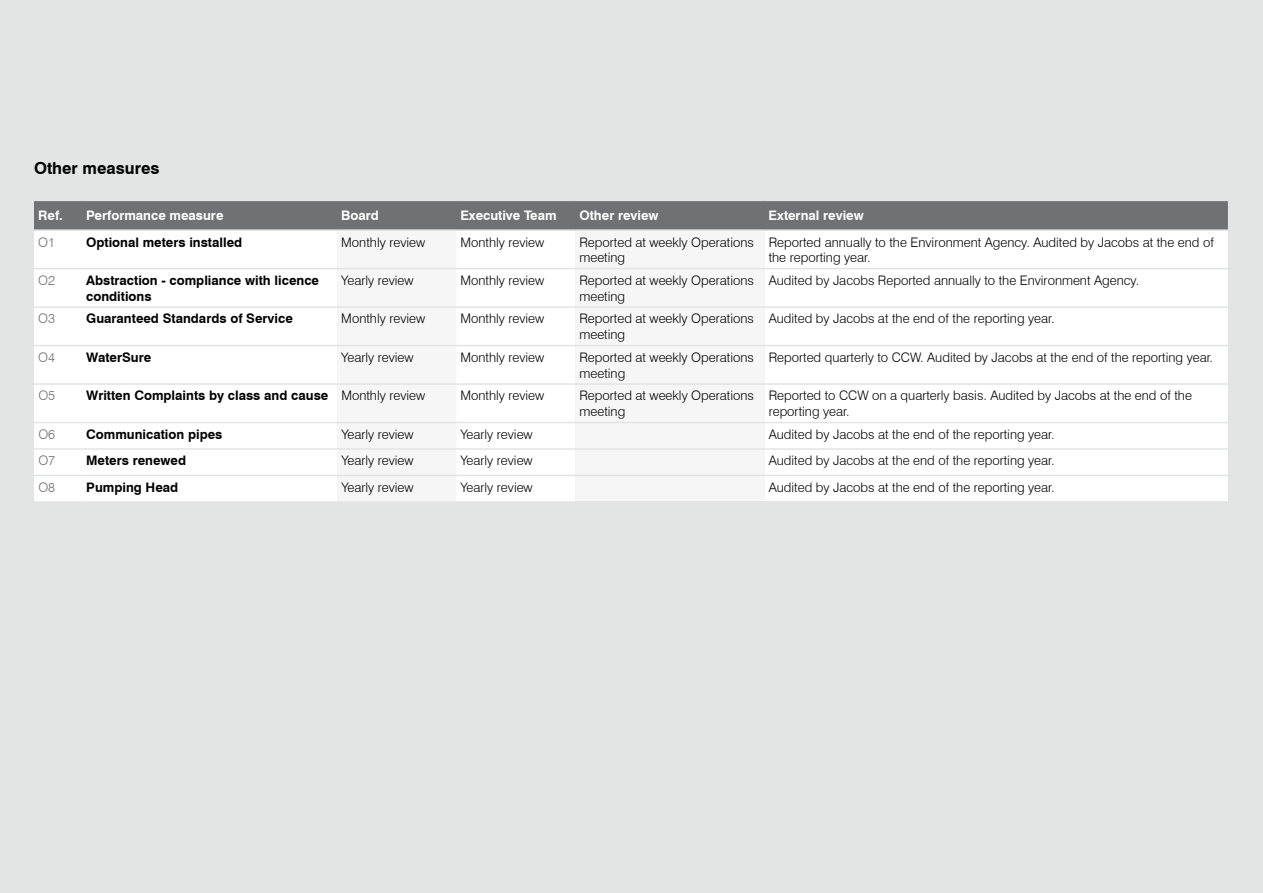
<style>
.page{position:relative;width:1263px;height:893px;background:#e3e4e4}
.page>*{position:absolute;margin:0;border:0;box-sizing:border-box;transform-origin:0 0}
.t1{font:700 16.5px "Swiss 721 BT";color:#000}
.t2{font:300 13.2px/15.8px "Swiss 721 BT";color:#000}
.t3{font:700 13.2px/15.8px "Swiss 721 BT";color:#000}
.t4{font:700 13.2px "Swiss 721 BT";color:#fff}
.t5{font:300 13.2px "Swiss 721 BT";color:#707172}
.s1{font-weight:300}
</style>
<div class="page">
<div style="left:34px;top:201px;width:1194px;height:28px;background:#707172"></div>
<div style="left:34px;top:231px;width:1194px;height:270px;background:#fff"></div>
<svg style="left:337px;top:231px;width:427px;height:270px;background:#f8f8f8"></svg>
<hr style="left:34px;top:268px;width:48px;height:1px;background:#e3e4e4">
<hr style="left:82px;top:268px;width:255px;height:1px;background:#e3e4e4">
<hr style="left:337px;top:268px;width:119px;height:1px;background:#e3e4e4">
<hr style="left:456px;top:268px;width:119px;height:1px;background:#e3e4e4">
<hr style="left:575px;top:268px;width:189px;height:1px;background:#e3e4e4">
<hr style="left:764px;top:268px;width:464px;height:1px;background:#e3e4e4">
<hr style="left:34px;top:306px;width:48px;height:2px;background:#e3e4e4">
<hr style="left:82px;top:306px;width:255px;height:2px;background:#e3e4e4">
<hr style="left:337px;top:306px;width:119px;height:2px;background:#e3e4e4">
<hr style="left:456px;top:306px;width:119px;height:2px;background:#e3e4e4">
<hr style="left:575px;top:306px;width:189px;height:2px;background:#e3e4e4">
<hr style="left:764px;top:306px;width:464px;height:2px;background:#e3e4e4">
<hr style="left:34px;top:345px;width:48px;height:1px;background:#e3e4e4">
<hr style="left:82px;top:345px;width:255px;height:1px;background:#e3e4e4">
<hr style="left:337px;top:345px;width:119px;height:1px;background:#e3e4e4">
<hr style="left:456px;top:345px;width:119px;height:1px;background:#e3e4e4">
<hr style="left:575px;top:345px;width:189px;height:1px;background:#e3e4e4">
<hr style="left:764px;top:345px;width:464px;height:1px;background:#e3e4e4">
<hr style="left:34px;top:383px;width:48px;height:2px;background:#e3e4e4">
<hr style="left:82px;top:383px;width:255px;height:2px;background:#e3e4e4">
<hr style="left:337px;top:383px;width:119px;height:2px;background:#e3e4e4">
<hr style="left:456px;top:383px;width:119px;height:2px;background:#e3e4e4">
<hr style="left:575px;top:383px;width:189px;height:2px;background:#e3e4e4">
<hr style="left:764px;top:383px;width:464px;height:2px;background:#e3e4e4">
<hr style="left:34px;top:422px;width:48px;height:1px;background:#e3e4e4">
<hr style="left:82px;top:422px;width:255px;height:1px;background:#e3e4e4">
<hr style="left:337px;top:422px;width:119px;height:1px;background:#e3e4e4">
<hr style="left:456px;top:422px;width:119px;height:1px;background:#e3e4e4">
<hr style="left:575px;top:422px;width:189px;height:1px;background:#e3e4e4">
<hr style="left:764px;top:422px;width:464px;height:1px;background:#e3e4e4">
<hr style="left:34px;top:448px;width:48px;height:2px;background:#e3e4e4">
<hr style="left:82px;top:448px;width:255px;height:2px;background:#e3e4e4">
<hr style="left:337px;top:448px;width:119px;height:2px;background:#e3e4e4">
<hr style="left:456px;top:448px;width:119px;height:2px;background:#e3e4e4">
<hr style="left:575px;top:448px;width:189px;height:2px;background:#e3e4e4">
<hr style="left:764px;top:448px;width:464px;height:2px;background:#e3e4e4">
<hr style="left:34px;top:475px;width:48px;height:1px;background:#e3e4e4">
<hr style="left:82px;top:475px;width:255px;height:1px;background:#e3e4e4">
<hr style="left:337px;top:475px;width:119px;height:1px;background:#e3e4e4">
<hr style="left:456px;top:475px;width:119px;height:1px;background:#e3e4e4">
<hr style="left:575px;top:475px;width:189px;height:1px;background:#e3e4e4">
<hr style="left:764px;top:475px;width:464px;height:1px;background:#e3e4e4">
<p class="t1" style="left:34px;top:158px;width:127px">Other measures</p>
<p class="t4" style="left:38px;top:208px;width:26px">Ref.</p>
<p class="t4" style="left:86px;top:208px;width:139px">Performance measure</p>
<p class="t4" style="left:341px;top:208px;width:39px">Board</p>
<p class="t4" style="left:460px;top:208px;width:98px">Executive Team</p>
<p class="t4" style="left:579px;top:208px;width:81px">Other review</p>
<p class="t4" style="left:769px;top:208px;width:97px">External review</p>
<p class="t5" style="left:38px;top:234px;width:18px">O1</p>
<p class="t3" style="left:86px;top:234px;width:158px">Optional meters installed</p>
<p class="t2" style="left:341px;top:234px;width:85px">Monthly review</p>
<p class="t2" style="left:460px;top:234px;width:85px">Monthly review</p>
<p class="t2" style="left:579px;top:234px;width:176px">Reported at weekly Operations meeting</p>
<p class="t2" style="left:769px;top:234px;width:447px">Reported annually to the Environment Agency. Audited by Jacobs at the end of the reporting year.</p>
<p class="t5" style="left:38px;top:272px;width:18px">O2</p>
<p class="t3" style="left:86px;top:272px;width:234px">Abstraction - compliance with licence conditions</p>
<p class="t2" style="left:341px;top:272px;width:74px">Yearly review</p>
<p class="t2" style="left:460px;top:272px;width:85px">Monthly review</p>
<p class="t2" style="left:579px;top:272px;width:176px">Reported at weekly Operations meeting</p>
<p class="t2" style="left:769px;top:272px;width:372px">Audited by Jacobs Reported annually to the Environment Agency.</p>
<p class="t5" style="left:38px;top:311px;width:18px">O3</p>
<p class="t3" style="left:86px;top:311px;width:208px">Guaranteed Standards of Service</p>
<p class="t2" style="left:341px;top:311px;width:85px">Monthly review</p>
<p class="t2" style="left:460px;top:311px;width:85px">Monthly review</p>
<p class="t2" style="left:579px;top:311px;width:176px">Reported at weekly Operations meeting</p>
<p class="t2" style="left:769px;top:311px;width:287px">Audited by Jacobs at the end of the reporting year.</p>
<p class="t5" style="left:38px;top:349px;width:18px">O4</p>
<p class="t3" style="left:86px;top:349px;width:67px">WaterSure</p>
<p class="t2" style="left:341px;top:349px;width:74px">Yearly review</p>
<p class="t2" style="left:460px;top:349px;width:85px">Monthly review</p>
<p class="t2" style="left:579px;top:349px;width:176px">Reported at weekly Operations meeting</p>
<p class="t2" style="left:769px;top:349px;width:446px">Reported quarterly to CCW. Audited by Jacobs at the end of the reporting year.</p>
<p class="t5" style="left:38px;top:388px;width:18px">O5</p>
<p class="t3" style="left:86px;top:388px;width:340px">Written Complaints by class and cause <span class="s1">Monthly review</span></p>
<p class="t2" style="left:460px;top:388px;width:85px">Monthly review</p>
<p class="t2" style="left:579px;top:388px;width:176px">Reported at weekly Operations meeting</p>
<p class="t2" style="left:769px;top:388px;width:425px">Reported to CCW on a quarterly basis. Audited by Jacobs at the end of the reporting year.</p>
<p class="t5" style="left:38px;top:426px;width:18px">O6</p>
<p class="t3" style="left:86px;top:426px;width:138px">Communication pipes</p>
<p class="t2" style="left:341px;top:426px;width:74px">Yearly review</p>
<p class="t2" style="left:460px;top:426px;width:74px">Yearly review</p>
<p class="t2" style="left:769px;top:426px;width:287px">Audited by Jacobs at the end of the reporting year.</p>
<p class="t5" style="left:38px;top:453px;width:18px">O7</p>
<p class="t3" style="left:86px;top:453px;width:101px">Meters renewed</p>
<p class="t2" style="left:341px;top:453px;width:74px">Yearly review</p>
<p class="t2" style="left:460px;top:453px;width:74px">Yearly review</p>
<p class="t2" style="left:769px;top:453px;width:287px">Audited by Jacobs at the end of the reporting year.</p>
<p class="t5" style="left:38px;top:479px;width:18px">O8</p>
<p class="t3" style="left:86px;top:479px;width:94px">Pumping Head</p>
<p class="t2" style="left:341px;top:479px;width:74px">Yearly review</p>
<p class="t2" style="left:460px;top:479px;width:74px">Yearly review</p>
<p class="t2" style="left:769px;top:479px;width:287px">Audited by Jacobs at the end of the reporting year.</p>
</div>
